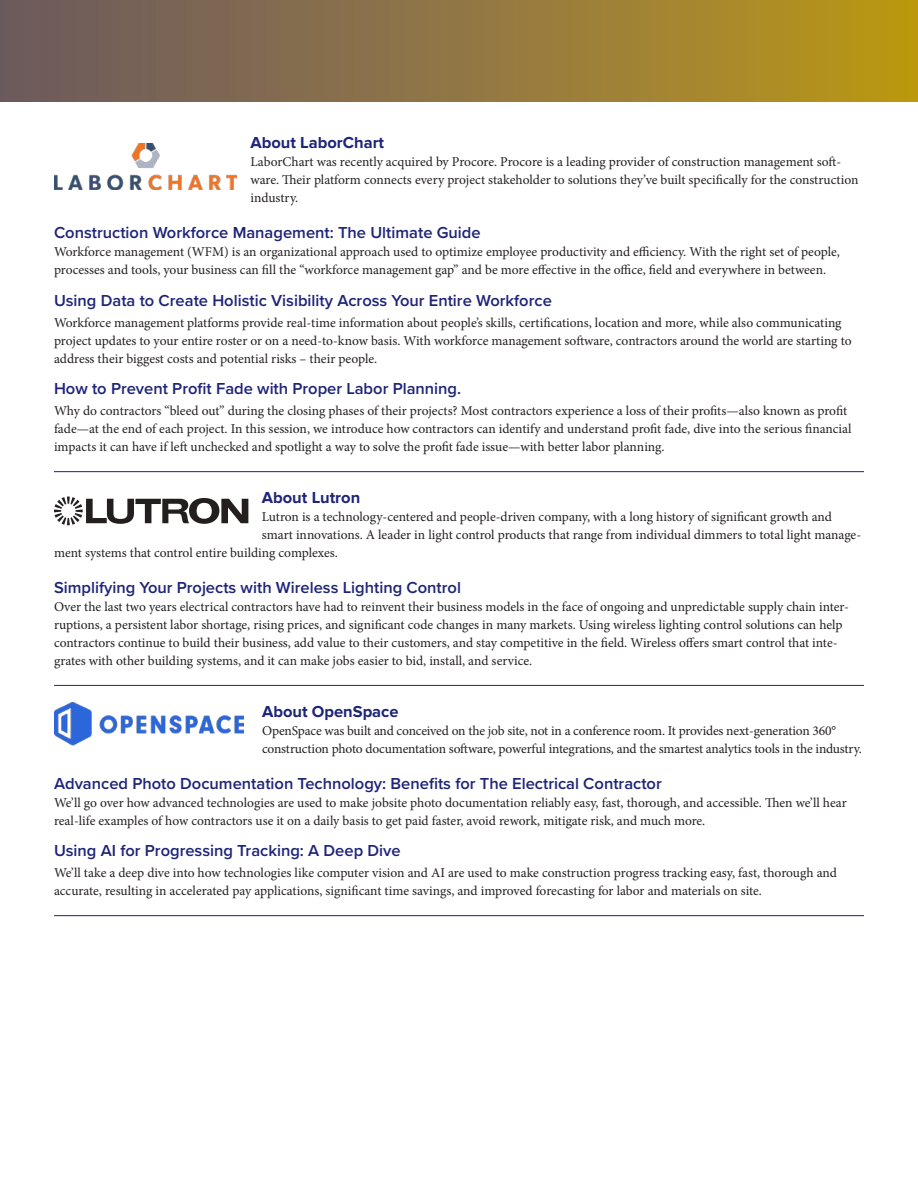
<style>
.page{position:relative;width:918px;height:1188px;background:#fff}
.page>*{position:absolute;margin:0;border:0;box-sizing:border-box;transform-origin:0 0}
.t1{font:600 16.5px "Proxima Nova";color:#1e2477}
.t2{font:700 16.5px "Proxima Nova";color:#1e2477}
.t3{font:13.5px/18px "Minion Pro";letter-spacing:-.005em;color:#241f1f}
</style>
<div class="page">
<hr style="left:54px;top:471px;width:810px;height:1px;background:#1e2477">
<hr style="left:54px;top:685px;width:810px;height:1px;background:#1e2477">
<hr style="left:54px;top:915px;width:810px;height:1px;background:#1e2477">
<img style="left:54px;top:144px;width:183px;height:46px">
<svg style="left:54px;top:497px;width:194px;height:28px"></svg>
<img style="left:54px;top:703px;width:189px;height:43px">
<div style="left:0;top:0;width:918px;height:102px;background:linear-gradient(to right,#6b5865,#ba971b)"></div>
<p class="t2" style="left:250px;top:133px;width:135px">About LaborChart</p>
<p class="t3" style="left:250px;top:153px;width:610px">LaborChart was recently acquired by Procore. Procore is a leading provider of construction management soft&shy;ware. Their platform connects every project stakeholder to solutions they’ve built specifically for the construction industry.</p>
<p class="t1" style="left:54px;top:220px;width:428px">Construction Workforce Management: The Ultimate Guide</p>
<p class="t3" style="left:54px;top:243px;width:787px">Workforce management (WFM) is an organizational approach used to optimize employee productivity and efficiency. With the right set of people, processes and tools, your business can fill the “workforce management gap” and be more effective in the office, field and everywhere in between.</p>
<p class="t1" style="left:54px;top:288px;width:499px">Using Data to Create Holistic Visibility Across Your Entire Workforce</p>
<p class="t3" style="left:54px;top:313px;width:799px">Workforce management platforms provide real-time information about people’s skills, certifications, location and more, while also communicating project updates to your entire roster or on a need-to-know basis. With workforce management software, contractors around the world are starting to address their biggest costs and potential risks – their people.</p>
<p class="t1" style="left:54px;top:376px;width:409px">How to Prevent Profit Fade with Proper Labor Planning.</p>
<p class="t3" style="left:54px;top:402px;width:799px">Why do contractors “bleed out” during the closing phases of their projects? Most contractors experience a loss of their profits—also known as profit fade—at the end of each project. In this session, we introduce how contractors can identify and understand profit fade, dive into the serious financial impacts it can have if left unchecked and spotlight a way to solve the profit fade issue—with better labor planning.</p>
<p class="t2" style="left:262px;top:488px;width:100px">About Lutron</p>
<p class="t3" style="left:262px;top:508px;width:572px">Lutron is a technology-centered and people-driven company, with a long history of significant growth and</p>
<p class="t3" style="left:262px;top:526px;width:601px">smart innovations. A leader in light control products that range from individual dimmers to total light manage-</p>
<p class="t3" style="left:54px;top:544px;width:285px">ment systems that control entire building complexes.</p>
<p class="t1" style="left:54px;top:575px;width:409px">Simplifying Your Projects with Wireless Lighting Control</p>
<p class="t3" style="left:54px;top:598px;width:797px">Over the last two years electrical contractors have had to reinvent their business models in the face of ongoing and unpredictable supply chain inter&shy;ruptions, a persistent labor shortage, rising prices, and significant code changes in many markets. Using wireless lighting control solutions can help contractors continue to build their business, add value to their customers, and stay competitive in the field. Wireless offers smart control that inte&shy;grates with other building systems, and it can make jobs easier to bid, install, and service.</p>
<p class="t2" style="left:262px;top:702px;width:138px">About OpenSpace</p>
<p class="t3" style="left:262px;top:721px;width:601px">OpenSpace was built and conceived on the job site, not in a conference room. It provides next-generation 360° construction photo documentation software, powerful integrations, and the smartest analytics tools in the industry.</p>
<p class="t1" style="left:54px;top:771px;width:609px">Advanced Photo Documentation Technology: Benefits for The Electrical Contractor</p>
<p class="t3" style="left:54px;top:793px;width:794px">We’ll go over how advanced technologies are used to make jobsite photo documentation reliably easy, fast, thorough, and accessible. Then we’ll hear real-life examples of how contractors use it on a daily basis to get paid faster, avoid rework, mitigate risk, and much more.</p>
<p class="t1" style="left:54px;top:838px;width:348px">Using AI for Progressing Tracking: A Deep Dive</p>
<p class="t3" style="left:54px;top:864px;width:785px">We’ll take a deep dive into how technologies like computer vision and AI are used to make construction progress tracking easy, fast, thorough and accurate, resulting in accelerated pay applications, significant time savings, and improved forecasting for labor and materials on site.</p>
</div>
